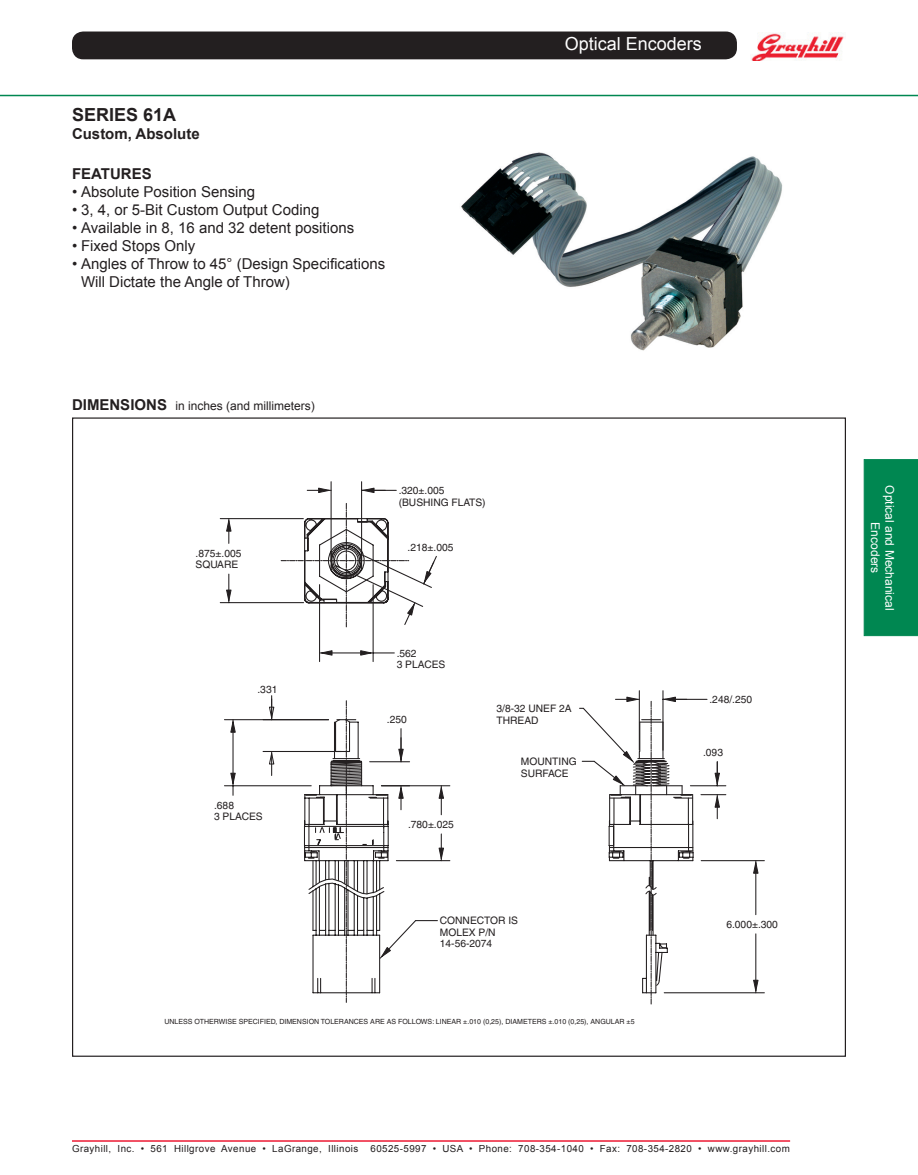
<style>
.page{position:relative;width:918px;height:1175px;background:#fff}
.page>*{position:absolute;margin:0;border:0;box-sizing:border-box;transform-origin:0 0}
.t1{font:18px "Arial";color:#fff}
.Headline{font:700 18px "Arial";color:#231f20}
.Features{font:15px/18px "Arial";color:#231f20}
.Headline-2{font:700 15px "Arial";color:#231f20}
.Features_Head{font:700 15px "Arial";color:#231f20}
.Features_Head-2{font:12px "Arial";color:#231f20}
.t2{font:12px/14.4px "Arial";color:#fff;text-align:center}
.t3{font:10.35px/11.6px "Helvetica";color:#231f20}
.t4{font:9.75px "Arial";letter-spacing:.045em;color:#231f20}
.t5{font:7.05px "Helvetica";color:#231f20}
.s1{font-weight:700;font-size:15px}
</style>
<div class="page">
<div style="left:73px;top:32px;width:663px;height:27px;background:#231f20;border-radius:10px"></div>
<div style="left:72px;top:32px;width:665px;height:27px;border:2px solid #231f20;border-radius:10px"></div>
<div style="left:864px;top:459px;width:54px;height:177px;background:#008751"></div>
<hr style="left:72px;top:1140px;width:718px;height:1px;background:#ed1a33">
<img style="left:751px;top:32px;width:93px;height:29px">
<hr style="left:0;top:95px;width:918px;height:1px;background:#008751">
<img style="left:461px;top:152px;width:322px;height:199px">
<svg style="left:227px;top:519px;width:4px;height:24px"></svg>
<hr style="left:220px;top:518px;width:83px;height:1px;background:#231f20">
<hr style="left:220px;top:602px;width:84px;height:1px;background:#231f20">
<svg style="left:227px;top:574px;width:4px;height:28px"></svg>
<hr style="left:320px;top:652px;width:53px;height:1px;background:#231f20">
<svg style="left:321px;top:650px;width:11px;height:5px"></svg>
<hr style="left:319px;top:584px;width:1px;height:77px;background:#231f20">
<hr style="left:373px;top:584px;width:1px;height:77px;background:#231f20">
<svg style="left:360px;top:650px;width:34px;height:5px"></svg>
<svg style="left:307px;top:488px;width:24px;height:5px"></svg>
<svg style="left:362px;top:488px;width:23px;height:5px"></svg>
<hr style="left:331px;top:482px;width:1px;height:79px;background:#231f20">
<hr style="left:361px;top:482px;width:1px;height:79px;background:#231f20">
<hr style="left:362px;top:490px;width:34px;height:1px;background:#231f20">
<svg style="left:281px;top:503px;width:156px;height:124px"></svg>
<hr style="left:232px;top:719px;width:2px;height:66px;background:#231f20">
<svg style="left:231px;top:721px;width:4px;height:11px"></svg>
<hr style="left:224px;top:785px;width:87px;height:1px;background:#231f20">
<hr style="left:224px;top:719px;width:105px;height:1px;background:#231f20">
<svg style="left:231px;top:773px;width:4px;height:22px"></svg>
<hr style="left:263px;top:751px;width:78px;height:1px;background:#231f20">
<svg style="left:269px;top:695px;width:5px;height:80px"></svg>
<hr style="left:639px;top:690px;width:1px;height:60px;background:#231f20">
<hr style="left:662px;top:690px;width:2px;height:60px;background:#231f20">
<hr style="left:663px;top:699px;width:44px;height:1px;background:#231f20">
<hr style="left:690px;top:785px;width:36px;height:1px;background:#231f20">
<svg style="left:701px;top:794px;width:25px;height:24px"></svg>
<svg style="left:715px;top:761px;width:5px;height:24px"></svg>
<hr style="left:755px;top:860px;width:1px;height:54px;background:#231f20">
<svg style="left:754px;top:862px;width:4px;height:11px"></svg>
<hr style="left:701px;top:860px;width:63px;height:1px;background:#231f20">
<hr style="left:664px;top:992px;width:100px;height:1px;background:#231f20">
<hr style="left:755px;top:933px;width:1px;height:59px;background:#231f20">
<svg style="left:754px;top:980px;width:4px;height:11px"></svg>
<svg style="left:308px;top:697px;width:384px;height:307px"></svg>
<p class="Headline" style="left:72px;top:103px;width:106px">SERIES 61A</p>
<p class="Headline-2" style="left:72px;top:124px;width:129px">Custom, Absolute</p>
<p class="Features_Head" style="left:72px;top:163px;width:81px">FEATURES</p>
<p class="Features" style="left:72px;top:183px;width:185px">• Absolute Position Sensing</p>
<p class="Features" style="left:72px;top:201px;width:249px">• 3, 4, or 5-Bit Custom Output Coding</p>
<p class="Features" style="left:72px;top:219px;width:284px">• Available in 8, 16 and 32 detent positions</p>
<p class="Features" style="left:72px;top:237px;width:125px">• Fixed Stops Only</p>
<p class="Features" style="left:81px;top:255px;width:306px;text-indent:-9px">• Angles of Throw to 45° (Design Specifications<br>Will Dictate the Angle of Throw)</p>
<p class="t1" style="left:565px;top:32px;width:139px">Optical Encoders</p>
<p class="Features_Head-2" style="left:72px;top:398px;width:244px"><span class="s1">DIMENSIONS</span> in inches (and millimeters)</p>
<p class="t3" style="left:196px;top:547px;width:47px">.875±.005<br>SQUARE</p>
<p class="t3" style="left:257px;top:683px;width:21px">.331</p>
<p class="t3" style="left:214px;top:799px;width:50px">.688<br>3 PLACES</p>
<p class="t3" style="left:399px;top:485px;width:88px">.320±.005 (BUSHING FLATS)</p>
<p class="t3" style="left:408px;top:541px;width:47px">.218±.005</p>
<p class="t3" style="left:397px;top:647px;width:50px">.562<br>3 PLACES</p>
<p class="t3" style="left:387px;top:713px;width:21px">.250</p>
<p class="t3" style="left:408px;top:818px;width:47px">.780±.025</p>
<p class="t3" style="left:497px;top:702px;width:77px">3/8-32 UNEF 2A<br>THREAD</p>
<p class="t3" style="left:521px;top:755px;width:57px">MOUNTING<br>SURFACE</p>
<p class="t3" style="left:709px;top:693px;width:44px">.248/.250</p>
<p class="t3" style="left:703px;top:746px;width:21px">.093</p>
<p class="t3" style="left:440px;top:915px;width:80px">CONNECTOR IS<br>MOLEX P/N<br>14-56-2074</p>
<p class="t5" style="left:164px;top:1017px;width:472px">UNLESS OTHERWISE SPECIFIED, DIMENSION TOLERANCES ARE AS FOLLOWS: LINEAR ±.010 (0,25), DIAMETERS ±.010 (0,25), ANGULAR ±5</p>
<p class="t3" style="left:726px;top:918px;width:53px">6.000±.300</p>
<p class="t4" style="left:72px;top:1141px;width:719px">Grayhill, Inc. • 561 Hillgrove Avenue • LaGrange, Illinois 60525-5997 • USA • Phone: 708-354-1040 • Fax: 708-354-2820 • www.grayhill.com</p>
<p class="t2" style="left:897px;top:485px;width:126px;rotate:90deg">Optical and Mechanical<br>Encoders</p>
</div>
